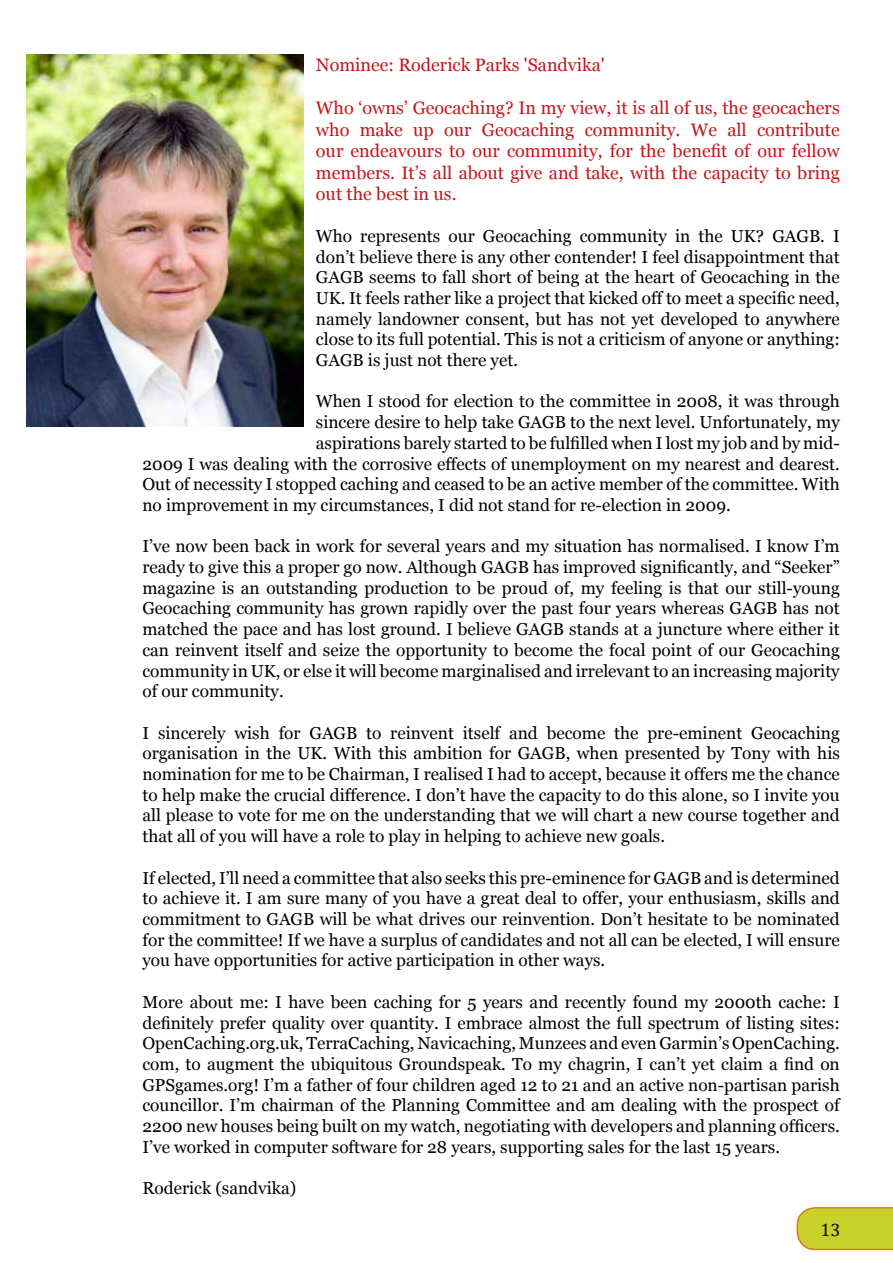
<style>
.page{position:relative;width:893px;height:1263px;background:#fff}
.page>*{position:absolute;margin:0;border:0;box-sizing:border-box;transform-origin:0 0}
.t1{font:18px/21.6px "Georgia";color:#c4161c;text-align:justify}
.t2{font:18px "Cambria";color:#000}
.t3{font:17.25px/20.7px "Georgia";color:#000;text-align:justify}
</style>
<div class="page">
<svg style="left:796px;top:1207px;width:97px;height:43px;background:#cdcb33"></svg>
<img style="left:27px;top:54px;width:276px;height:372px">
<p class="t1" style="left:316px;top:54px;width:290px">Nominee: Roderick Parks 'Sandvika'</p>
<p class="t1" style="left:316px;top:97px;width:525px">Who ‘owns’ Geocaching? In my view, it is all of us, the geocachers who make up our Geocaching community. We all contribute our endeavours to our community, for the benefit of our fellow members. It’s all about give and take, with the capacity to bring out the best in us.</p>
<p class="t3" style="left:316px;top:226px;width:525px">Who represents our Geocaching community in the UK? GAGB. I don’t believe there is any other contender! I feel disappointment that GAGB seems to fall short of being at the heart of Geocaching in the UK. It feels rather like a project that kicked off to meet a specific need, namely landowner consent, but has not yet developed to anywhere close to its full potential. This is not a criticism of anyone or anything:<br>GAGB is just not there yet.</p>
<p class="t3" style="left:316px;top:391px;width:525px">When I stood for election to the committee in 2008, it was through</p>
<p class="t3" style="left:316px;top:412px;width:525px">sincere desire to help take GAGB to the next level. Unfortunately, my</p>
<p class="t3" style="left:316px;top:433px;width:525px">aspirations barely started to be fulfilled when I lost my job and by mid-</p>
<p class="t3" style="left:142px;top:454px;width:699px">2009 I was dealing with the corrosive effects of unemployment on my nearest and dearest.</p>
<p class="t3" style="left:142px;top:474px;width:699px">Out of necessity I stopped caching and ceased to be an active member of the committee. With</p>
<p class="t3" style="left:142px;top:495px;width:590px">no improvement in my circumstances, I did not stand for re-election in 2009.</p>
<p class="t3" style="left:142px;top:536px;width:699px">I’ve now been back in work for several years and my situation has normalised. I know I’m ready to give this a proper go now. Although GAGB has improved significantly, and “Seeker” magazine is an outstanding production to be proud of, my feeling is that our still-young Geocaching community has grown rapidly over the past four years whereas GAGB has not matched the pace and has lost ground. I believe GAGB stands at a juncture where either it can reinvent itself and seize the opportunity to become the focal point of our Geocaching community in UK, or else it will become marginalised and irrelevant to an increasing majority of our community.</p>
<p class="t3" style="left:142px;top:723px;width:699px">I sincerely wish for GAGB to reinvent itself and become the pre-eminent Geocaching organisation in the UK. With this ambition for GAGB, when presented by Tony with his nomination for me to be Chairman, I realised I had to accept, because it offers me the chance to help make the crucial difference. I don’t have the capacity to do this alone, so I invite you all please to vote for me on the understanding that we will chart a new course together and that all of you will have a role to play in helping to achieve new goals.</p>
<p class="t3" style="left:142px;top:868px;width:699px">If elected, I’ll need a committee that also seeks this pre-eminence for GAGB and is determined to achieve it. I am sure many of you have a great deal to offer, your enthusiasm, skills and commitment to GAGB will be what drives our reinvention. Don’t hesitate to be nominated for the committee! If we have a surplus of candidates and not all can be elected, I will ensure you have opportunities for active participation in other ways.</p>
<p class="t3" style="left:142px;top:992px;width:699px">More about me: I have been caching for 5 years and recently found my 2000th cache: I definitely prefer quality over quantity. I embrace almost the full spectrum of listing sites:<br>OpenCaching.org.uk, TerraCaching, Navicaching, Munzees and even Garmin’s OpenCaching. com, to augment the ubiquitous Groundspeak. To my chagrin, I can’t yet claim a find on GPSgames.org! I’m a father of four children aged 12 to 21 and an active non-partisan parish councillor. I’m chairman of the Planning Committee and am dealing with the prospect of 2200 new houses being built on my watch, negotiating with developers and planning officers.<br>I’ve worked in computer software for 28 years, supporting sales for the last 15 years.</p>
<p class="t3" style="left:142px;top:1178px;width:155px">Roderick (sandvika)</p>
<p class="t2" style="left:820px;top:1220px;width:21px">13</p>
</div>
